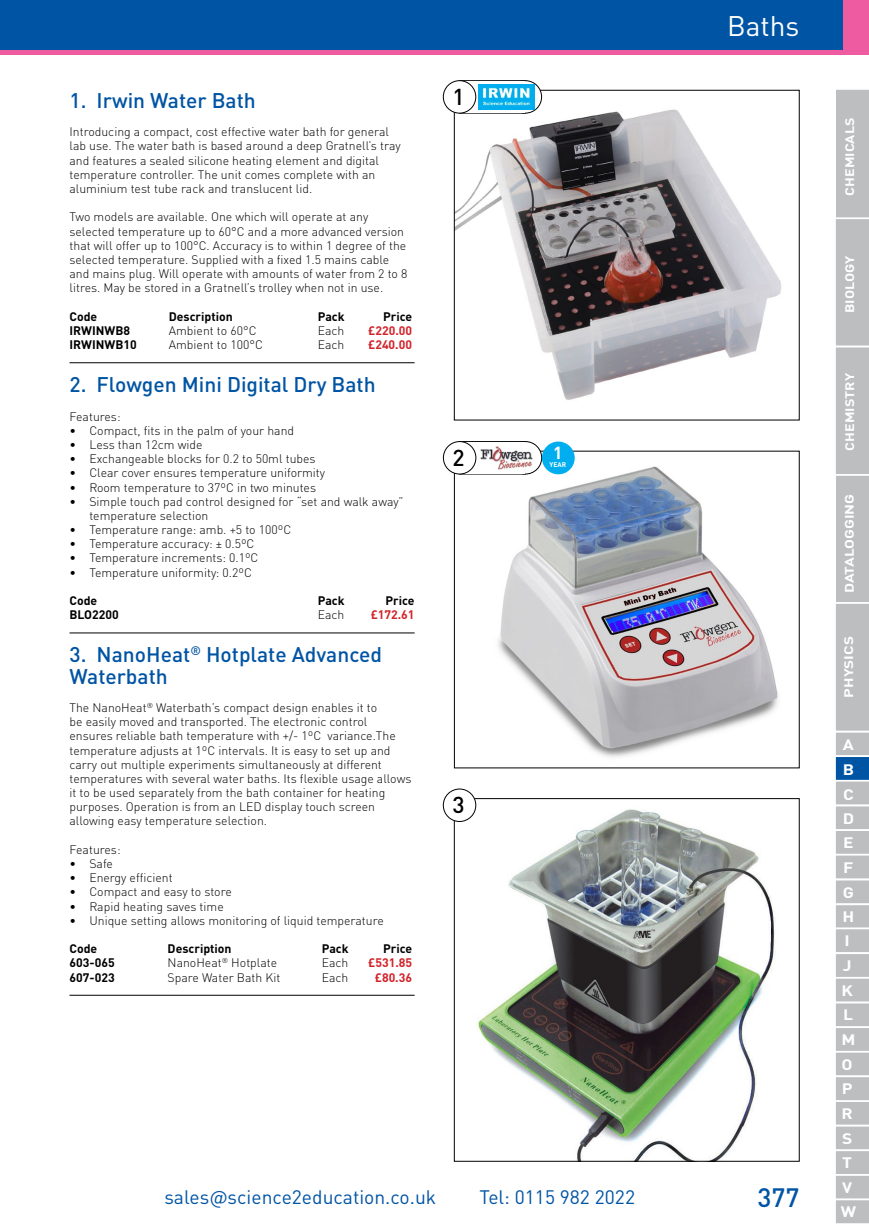
<style>
.page{position:relative;width:869px;height:1231px;background:#fff}
.page>*{position:absolute;margin:0;border:0;box-sizing:border-box;transform-origin:0 0}
.t1{font:28px "DIN Pro";color:#fff}
.t2{font:500 26.25px "DIN Pro";color:#0054a4}
.t3{font:500 22.75px "DIN Pro";color:#000}
.t4{font:500 21px/21.2px "DIN Pro";color:#0054a4}
.t5{font:19.25px "DIN Pro";color:#0054a4}
.t6{font:700 17.32px "DIN Pro";color:#fff}
.t7{font:700 15.05px/24.7px "DIN Pro";color:#fff;scale:1.15 1}
.t8{font:700 13.12px "DIN Pro";color:#fff;scale:1.15 1}
.t9{font:300 12.25px/14.2px "DIN Pro";color:#000}
.t10{font:700 12.25px "DIN Pro";color:#000}
.t11{font:700 12.25px "DIN Pro";color:#d2232a}
.t12{font:700 12.25px "DIN Pro";color:#fff;scale:1.17 1}
.t13{font:700 12.25px "DIN Pro";color:#fff;scale:1.25 1}
.t14{font:700 6.83px "DIN Pro";color:#fff}
</style>
<div class="page">
<svg style="left:835px;top:89px;width:33px;height:1135px;background:#c0c3c7"></svg>
<div style="left:0;top:0;width:868px;height:55px;background:#ef5ba1"></div>
<div style="left:0;top:0;width:841px;height:50px;background:#0054a4"></div>
<hr style="left:69px;top:362px;width:345px;height:1px;background:#000">
<hr style="left:69px;top:632px;width:345px;height:1px;background:#000">
<hr style="left:69px;top:994px;width:345px;height:1px;background:#000">
<img style="left:466px;top:803px;width:309px;height:356px">
<div style="left:454px;top:798px;width:345px;height:363px;border:1px solid #000"></div>
<div style="left:443px;top:789px;width:32px;height:32px;background:#fff;border-radius:50%"></div>
<div style="left:443px;top:788px;width:33px;height:33px;border:1px solid #000;border-radius:50%"></div>
<img style="left:456px;top:102px;width:326px;height:298px">
<div style="left:459px;top:80px;width:66px;height:27px;border:1px solid #000"></div>
<svg style="left:509px;top:81px;width:32px;height:32px"></svg>
<div style="left:508px;top:80px;width:33px;height:33px;border:1px solid #000;border-radius:50%"></div>
<svg style="left:464px;top:81px;width:61px;height:32px"></svg>
<div style="left:443px;top:81px;width:32px;height:32px;background:#fff;border-radius:50%"></div>
<div style="left:443px;top:80px;width:33px;height:33px;border:1px solid #000;border-radius:50%"></div>
<img style="left:478px;top:84px;width:56px;height:25px">
<img style="left:468px;top:453px;width:310px;height:305px">
<div style="left:459px;top:441px;width:66px;height:27px;border:1px solid #000"></div>
<div style="left:509px;top:441px;width:32px;height:33px;background:#fff;border-radius:50%"></div>
<div style="left:508px;top:441px;width:33px;height:33px;border:1px solid #000;border-radius:50%"></div>
<div style="left:459px;top:442px;width:66px;height:31px;background:#fff"></div>
<div style="left:443px;top:441px;width:33px;height:33px;border:1px solid #000;border-radius:50%"></div>
<img style="left:480px;top:445px;width:54px;height:25px">
<div style="left:541px;top:441px;width:33px;height:33px;background:#00aeef;border-radius:50%"></div>
<h3 class="t4" style="left:69px;top:87px;width:188px">1. Irwin Water Bath</h3>
<p class="t9" style="left:69px;top:124px;width:332px">Introducing a compact, cost effective water bath for general lab use. The water bath is based around a deep Gratnell’s tray and features a sealed silicone heating element and digital temperature controller. The unit comes complete with an aluminium test tube rack and translucent lid.</p>
<p class="t9" style="left:69px;top:209px;width:339px">Two models are available. One which will operate at any selected temperature up to 60°C and a more advanced version that will offer up to 100°C. Accuracy is to within 1 degree of the selected temperature. Supplied with a fixed 1.5 mains cable and mains plug. Will operate with amounts of water from 2 to 8 litres. May be stored in a Gratnell’s trolley when not in use.</p>
<p class="t10" style="left:69px;top:306px;width:29px">Code</p>
<p class="t10" style="left:169px;top:306px;width:65px">Description</p>
<p class="t10" style="left:317px;top:306px;width:28px">Pack</p>
<p class="t10" style="left:383px;top:306px;width:31px">Price</p>
<p class="t10" style="left:69px;top:320px;width:62px">IRWINWB8</p>
<p class="t9" style="left:169px;top:322px;width:89px">Ambient to 60°C</p>
<p class="t9" style="left:317px;top:322px;width:28px">Each</p>
<p class="t11" style="left:368px;top:320px;width:45px">£220.00</p>
<p class="t10" style="left:69px;top:334px;width:69px">IRWINWB10</p>
<p class="t9" style="left:169px;top:336px;width:95px">Ambient to 100°C</p>
<p class="t9" style="left:317px;top:336px;width:28px">Each</p>
<p class="t11" style="left:368px;top:334px;width:45px">£240.00</p>
<h3 class="t4" style="left:69px;top:372px;width:307px">2. Flowgen Mini Digital Dry Bath</h3>
<p class="t9" style="left:69px;top:408px;width:53px">Features:</p>
<p class="t9" style="left:69px;top:422px;width:226px">• Compact, fits in the palm of your hand</p>
<p class="t9" style="left:69px;top:436px;width:134px">• Less than 12cm wide</p>
<p class="t9" style="left:69px;top:450px;width:247px">• Exchangeable blocks for 0.2 to 50ml tubes</p>
<p class="t9" style="left:69px;top:464px;width:257px">• Clear cover ensures temperature uniformity</p>
<p class="t9" style="left:69px;top:479px;width:248px">• Room temperature to 37ºC in two minutes</p>
<p class="t9" style="left:89px;top:493px;width:316px;text-indent:-20px">• Simple touch pad control designed for “set and walk away” temperature selection</p>
<p class="t9" style="left:69px;top:521px;width:223px">• Temperature range: amb. +5 to 100ºC</p>
<p class="t9" style="left:69px;top:535px;width:186px">• Temperature accuracy: ± 0.5ºC</p>
<p class="t9" style="left:69px;top:550px;width:190px">• Temperature increments: 0.1ºC</p>
<p class="t9" style="left:69px;top:564px;width:184px">• Temperature uniformity: 0.2ºC</p>
<p class="t10" style="left:69px;top:590px;width:29px">Code</p>
<p class="t10" style="left:317px;top:590px;width:28px">Pack</p>
<p class="t10" style="left:385px;top:590px;width:31px">Price</p>
<p class="t10" style="left:69px;top:604px;width:51px">BLO2200</p>
<p class="t9" style="left:317px;top:606px;width:28px">Each</p>
<p class="t11" style="left:370px;top:604px;width:45px">£172.61</p>
<h3 class="t4" style="left:69px;top:642px;width:314px">3. NanoHeat<sup>®</sup> Hotplate Advanced<br>Waterbath</h3>
<p class="t9" style="left:69px;top:699px;width:343px">The NanoHeat<sup>®</sup> Waterbath’s compact design enables it to<br>be easily moved and transported. The electronic control ensures reliable bath temperature with +/- 1ºC variance.The temperature adjusts at 1ºC intervals. It is easy to set up and carry out multiple experiments simultaneously at different temperatures with several water baths. Its flexible usage allows it to be used separately from the bath container for heating purposes. Operation is from an LED display touch screen allowing easy temperature selection.</p>
<p class="t9" style="left:69px;top:841px;width:53px">Features:</p>
<p class="t9" style="left:69px;top:855px;width:45px">• Safe</p>
<p class="t9" style="left:69px;top:869px;width:105px">• Energy efficient</p>
<p class="t9" style="left:69px;top:883px;width:164px">• Compact and easy to store</p>
<p class="t9" style="left:69px;top:897px;width:156px">• Rapid heating saves time</p>
<p class="t9" style="left:69px;top:912px;width:316px">• Unique setting allows monitoring of liquid temperature</p>
<p class="t10" style="left:69px;top:938px;width:29px">Code</p>
<p class="t10" style="left:167px;top:938px;width:65px">Description</p>
<p class="t10" style="left:321px;top:938px;width:28px">Pack</p>
<p class="t10" style="left:383px;top:938px;width:31px">Price</p>
<p class="t10" style="left:69px;top:952px;width:47px">603-065</p>
<p class="t9" style="left:167px;top:954px;width:111px">NanoHeat<sup>®</sup> Hotplate</p>
<p class="t9" style="left:321px;top:954px;width:28px">Each</p>
<p class="t11" style="left:368px;top:952px;width:45px">£531.85</p>
<p class="t10" style="left:69px;top:966px;width:47px">607-023</p>
<p class="t9" style="left:167px;top:968px;width:114px">Spare Water Bath Kit</p>
<p class="t9" style="left:321px;top:968px;width:28px">Each</p>
<p class="t11" style="left:375px;top:966px;width:39px">£80.36</p>
<h3 class="t3" style="left:452px;top:78px;width:14px">1</h3>
<h3 class="t3" style="left:452px;top:439px;width:14px">2</h3>
<h3 class="t6" style="left:553px;top:438px;width:11px">1</h3>
<p class="t14" style="left:549px;top:459px;width:18px">YEAR</p>
<h3 class="t3" style="left:452px;top:786px;width:14px">3</h3>
<h1 class="t1" style="left:726px;top:4px;width:74px">Baths</h1>
<h3 class="t5" style="left:164px;top:1181px;width:273px">sales@science2education.co.uk</h3>
<h3 class="t5" style="left:479px;top:1181px;width:157px">Tel: 0115 982 2022</h3>
<h2 class="t2" style="left:757px;top:1175px;width:43px">377</h2>
<p class="t12" style="left:839px;top:195px;width:68px;rotate:-90deg">CHEMICALS</p>
<p class="t12" style="left:839px;top:313px;width:50px;rotate:-90deg">BIOLOGY</p>
<p class="t8" style="left:837px;top:418px;width:73px;rotate:-90deg">CHEMICALS</p>
<p class="t12" style="left:839px;top:450px;width:68px;rotate:-90deg">CHEMISTRY</p>
<p class="t13" style="left:838px;top:593px;width:81px;rotate:-90deg">DATALOGGING</p>
<p class="t8" style="left:838px;top:609px;width:54px;rotate:-90deg">PHYSICS</p>
<p class="t13" style="left:838px;top:697px;width:50px;rotate:-90deg">PHYSICS</p>
<p class="t8" style="left:837px;top:722px;width:72px;rotate:-90deg">CHEMISTRY</p>
<p class="t7" style="left:842px;top:730px;width:12px;text-align:justify">A B C D E F G H</p>
<p class="t7" style="left:841px;top:926px;width:12px">I<br>J<br>K<br>L</p>
<p class="t7" style="left:840px;top:1050px;width:15px">O<br>P<br>R<br>S<br>T<br>V<br>W</p>
<p class="t7" style="left:841px;top:1025px;width:14px">M</p>
</div>
